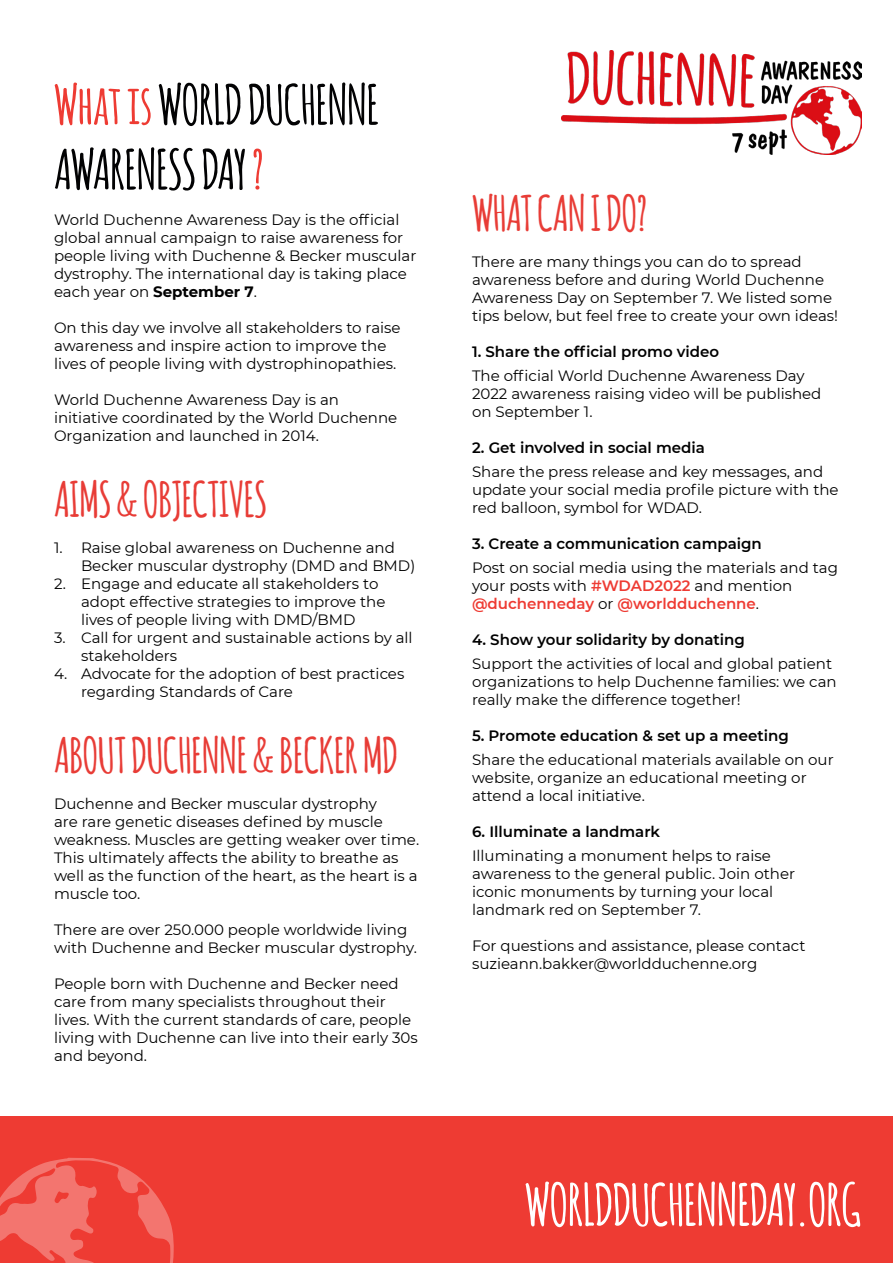
<style>
.page{position:relative;width:893px;height:1263px;background:#fff}
.page>*{position:absolute;margin:0;border:0;box-sizing:border-box;transform-origin:0 0}
.t1{font:700 56.7px "Amatic";color:#fff}
.t2{font:700 54px/64.8px "Amatic";color:#020203}
.t3{font:700 48px "Amatic";color:#e83c36}
.t4{font:15px/18px "Montserrat";color:#000}
.t5{font:600 15px "Montserrat";color:#000}
.s1{color:#ee3b33}
.s2{font-weight:700}
.s3{font-weight:600;color:#ee3b33}
</style>
<div class="page">
<div style="left:0;top:1116px;width:893px;height:147px;background:#ee3b33"></div>
<svg style="left:0;top:1158px;width:174px;height:105px"></svg>
<img style="left:562px;top:50px;width:300px;height:104px">
<h2 class="t2" style="left:54px;top:70px;width:326px"><span class="s1">What is</span> WORLD DUCHENNE<br>AWARENESS DAY <span class="s1">?</span></h2>
<p class="t4" style="left:54px;top:210px;width:364px">World Duchenne Awareness Day is the official global annual campaign to raise awareness for people living with Duchenne &amp; Becker muscular dystrophy. The international day is taking place each year on <span class="s2">September 7</span>.</p>
<p class="t4" style="left:54px;top:318px;width:348px">On this day we involve all stakeholders to raise awareness and inspire action to improve the lives of people living with dystrophinopathies.</p>
<p class="t4" style="left:54px;top:390px;width:345px">World Duchenne Awareness Day is an initiative coordinated by the World Duchenne<br>Organization and launched in 2014.</p>
<h3 class="t3" style="left:54px;top:465px;width:214px">AIMS &amp; OBJECTIVES</h3>
<p class="t4" style="left:81px;top:538px;width:336px;text-indent:-27px">1. Raise global awareness on Duchenne and<br>Becker muscular dystrophy (DMD and BMD)</p>
<p class="t4" style="left:81px;top:574px;width:306px;text-indent:-27px">2. Engage and educate all stakeholders to adopt effective strategies to improve the lives of people living with DMD/BMD</p>
<p class="t4" style="left:81px;top:628px;width:333px;text-indent:-27px">3. Call for urgent and sustainable actions by all stakeholders</p>
<p class="t4" style="left:81px;top:664px;width:325px;text-indent:-27px">4. Advocate for the adoption of best practices regarding Standards of Care</p>
<h3 class="t3" style="left:54px;top:721px;width:345px">ABOUT DUCHENNE &amp; BECKER MD</h3>
<p class="t4" style="left:54px;top:794px;width:367px">Duchenne and Becker muscular dystrophy<br>are rare genetic diseases defined by muscle weakness. Muscles are getting weaker over time.<br>This ultimately affects the ability to breathe as well as the function of the heart, as the heart is a muscle too.</p>
<p class="t4" style="left:54px;top:920px;width:364px">There are over 250.000 people worldwide living with Duchenne and Becker muscular dystrophy.</p>
<p class="t4" style="left:54px;top:974px;width:365px">People born with Duchenne and Becker need care from many specialists throughout their lives. With the current standards of care, people living with Duchenne can live into their early 30s and beyond.</p>
<h3 class="t3" style="left:472px;top:179px;width:177px">WHAT CAN I DO?</h3>
<p class="t4" style="left:472px;top:252px;width:368px">There are many things you can do to spread awareness before and during World Duchenne Awareness Day on September 7. We listed some tips below, but feel free to create your own ideas!</p>
<p class="t5" style="left:472px;top:341px;width:249px">1. Share the official promo video</p>
<p class="t4" style="left:472px;top:366px;width:351px">The official World Duchenne Awareness Day<br>2022 awareness raising video will be published on September 1.</p>
<p class="t5" style="left:472px;top:437px;width:234px">2. Get involved in social media</p>
<p class="t4" style="left:472px;top:462px;width:368px">Share the press release and key messages, and update your social media profile picture with the red balloon, symbol for WDAD.</p>
<p class="t5" style="left:472px;top:533px;width:291px">3. Create a communication campaign</p>
<p class="t4" style="left:472px;top:558px;width:368px">Post on social media using the materials and tag your posts with <span class="s3">#WDAD2022</span> and mention <span class="s3">@duchenneday</span> or <span class="s3">@worldduchenne</span>.</p>
<p class="t5" style="left:472px;top:629px;width:274px">4. Show your solidarity by donating</p>
<p class="t4" style="left:472px;top:654px;width:366px">Support the activities of local and global patient organizations to help Duchenne families: we can really make the difference together!</p>
<p class="t5" style="left:472px;top:725px;width:318px">5. Promote education &amp; set up a meeting</p>
<p class="t4" style="left:472px;top:750px;width:363px">Share the educational materials available on our website, organize an educational meeting or attend a local initiative.</p>
<p class="t5" style="left:472px;top:821px;width:190px">6. Illuminate a landmark</p>
<p class="t4" style="left:472px;top:846px;width:325px">Illuminating a monument helps to raise awareness to the general public. Join other iconic monuments by turning your local landmark red on September 7.</p>
<p class="t4" style="left:472px;top:936px;width:335px">For questions and assistance, please contact suzieann.bakker@worldduchenne.org</p>
<h1 class="t1" style="left:525px;top:1164px;width:338px">WORLDDUCHENNEDAY.ORG</h1>
</div>
